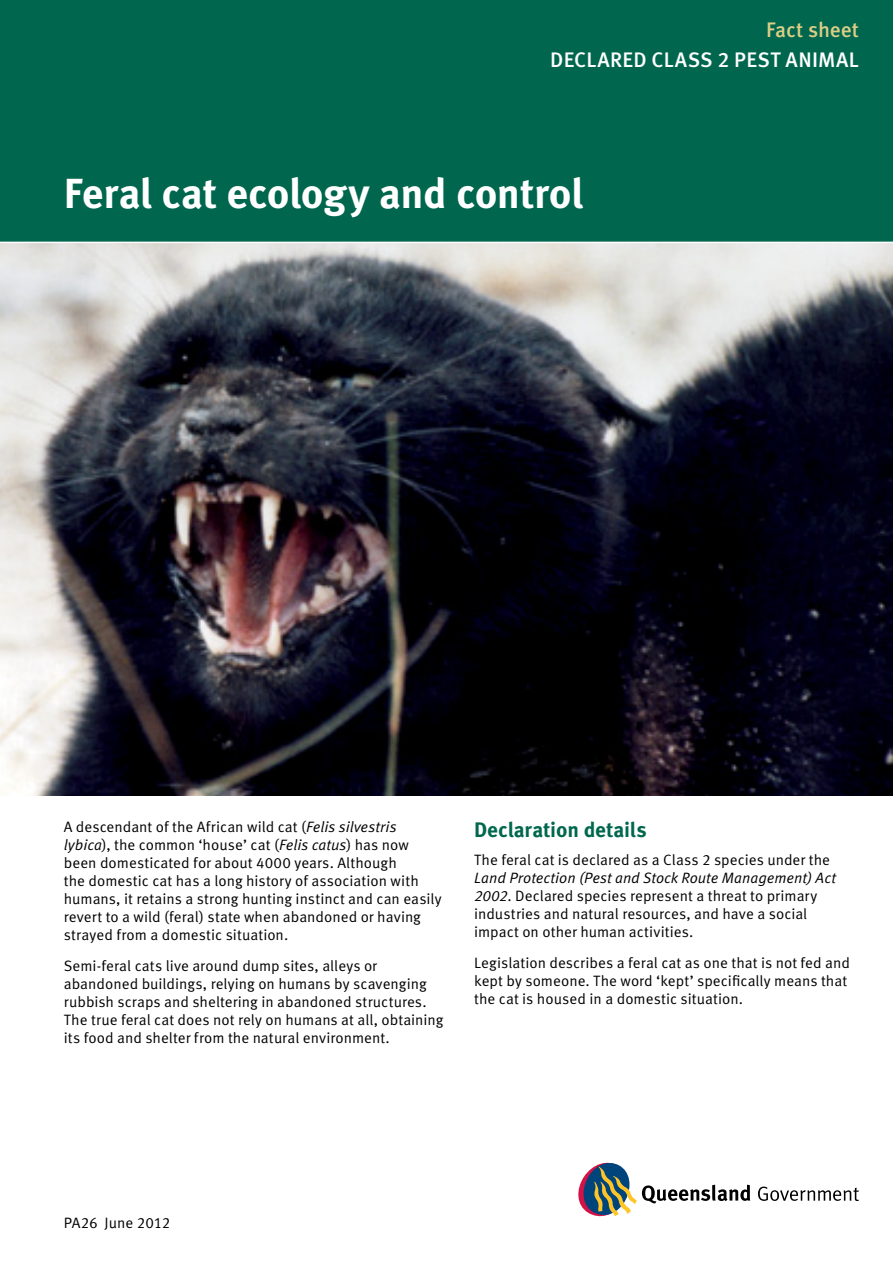
<style>
.page{position:relative;width:893px;height:1263px;background:#fff}
.page>*{position:absolute;margin:0;border:0;box-sizing:border-box;transform-origin:0 0}
.t1{font:700 42px "Meta OT";letter-spacing:-.01em;color:#fff}
.t2{font:500 21px "Meta OT";letter-spacing:.01em;color:#fff}
.header01{font:700 21px "Meta OT";letter-spacing:-.01em;color:#00674e}
.t3{font:500 21px "Meta OT";letter-spacing:-.01em;color:#dcce86}
.bodycopy{font:15px/18px "Meta OT";color:#000}
.s1{font-style:italic}
</style>
<div class="page">
<div style="left:0;top:0;width:893px;height:242px;background:#00674e"></div>
<img style="left:0;top:243px;width:893px;height:552px">
<svg style="left:758px;top:1186px;width:101px;height:15px"></svg>
<svg style="left:578px;top:1163px;width:172px;height:53px"></svg>
<h2 class="t3" style="left:766px;top:17px;width:94px">Fact sheet</h2>
<h2 class="t2" style="left:550px;top:46px;width:310px">DECLARED CLASS 2 PEST ANIMAL</h2>
<p class="t1" style="left:64px;top:167px;width:521px">Feral cat ecology and control</p>
<p class="bodycopy" style="left:64px;top:818px;width:379px">A descendant of the African wild cat (<span class="s1">Felis silvestris lybica</span>), the common ‘house’ cat (<span class="s1">Felis catus</span>) has now been domesticated for about 4000 years. Although<br>the domestic cat has a long history of association with humans, it retains a strong hunting instinct and can easily revert to a wild (feral) state when abandoned or having strayed from a domestic situation.</p>
<p class="bodycopy" style="left:64px;top:957px;width:381px">Semi-feral cats live around dump sites, alleys or abandoned buildings, relying on humans by scavenging rubbish scraps and sheltering in abandoned structures.<br>The true feral cat does not rely on humans at all, obtaining its food and shelter from the natural environment.</p>
<p class="header01" style="left:474px;top:816px;width:174px">Declaration details</p>
<p class="bodycopy" style="left:474px;top:851px;width:363px">The feral cat is declared as a Class 2 species under the <span class="s1">Land Protection (Pest and Stock Route Management) Act 2002</span>. Declared species represent a threat to primary industries and natural resources, and have a social impact on other human activities.</p>
<p class="bodycopy" style="left:474px;top:954px;width:377px">Legislation describes a feral cat as one that is not fed and kept by someone. The word ‘kept’ specifically means that the cat is housed in a domestic situation.</p>
<p class="bodycopy" style="left:64px;top:1213px;width:108px">PA26 June 2012</p>
</div>
